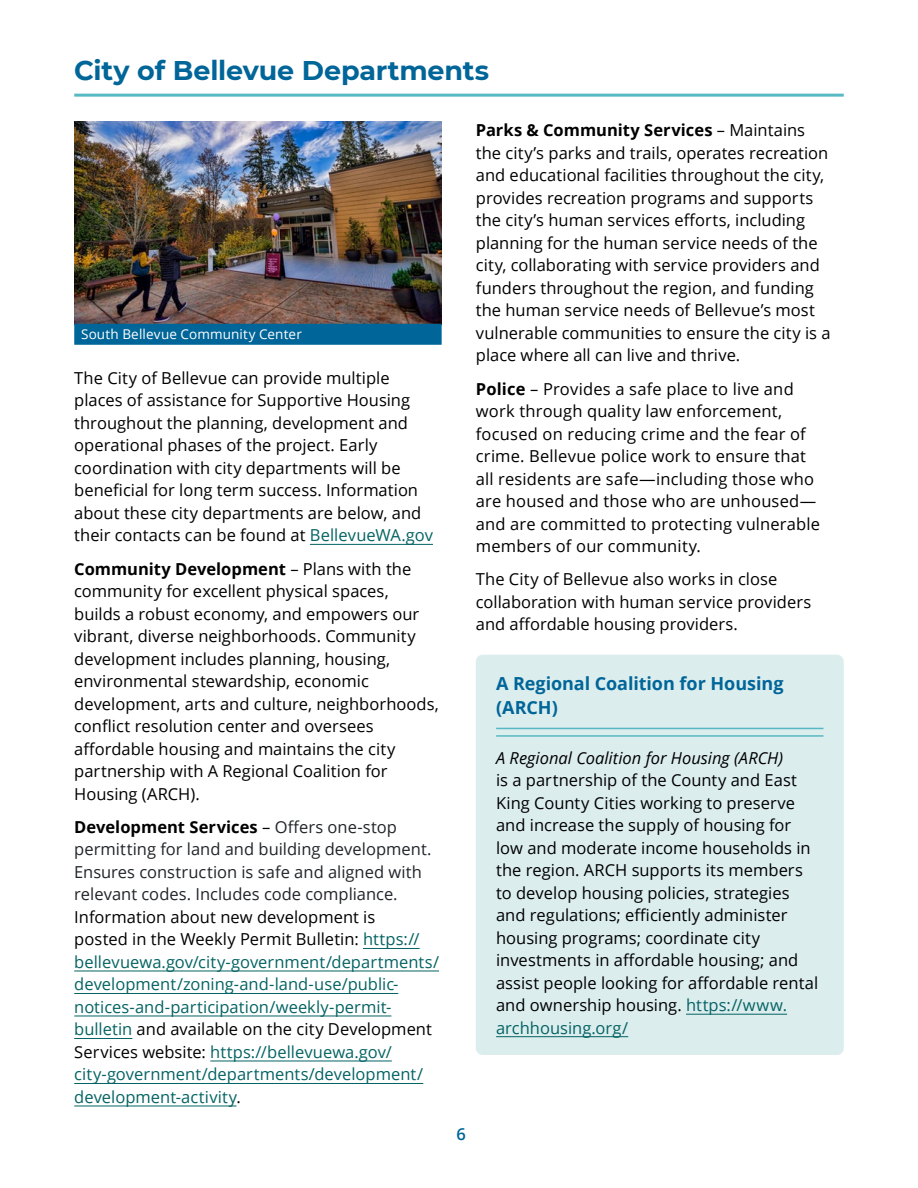
<style>
.page{position:relative;width:918px;height:1188px;background:#fff}
.page>*{position:absolute;margin:0;border:0;box-sizing:border-box;transform-origin:0 0}
.t1{font:700 27px "Montserrat";letter-spacing:-.005em;color:#006598}
.H4{font:700 18px/24px "Open Sans";letter-spacing:-.005em;color:#006598}
.P1{font:16.5px/22.5px "Open Sans";color:#000}
.P1-2{font:16.5px/22.5px "Open Sans";color:#056363}
.t2{font:600 16.5px "Open Sans";color:#006598}
.Photo_caption{font:13.5px "Open Sans";letter-spacing:.01em;color:#fff}
.s1{color:#056363}
.s2{font-weight:700}
.s3{font-weight:700;color:#000}
.s4{color:#000}
.s5{color:#212529}
.s6{font-style:italic}
</style>
<div class="page">
<hr style="left:74px;top:94px;width:770px;height:3px;background:#57b9c3">
<hr style="left:310px;top:544px;width:123px;height:1px;background:#056363">
<hr style="left:363px;top:948px;width:57px;height:1px;background:#056363">
<hr style="left:74px;top:971px;width:365px;height:1px;background:#056363">
<hr style="left:74px;top:993px;width:324px;height:1px;background:#056363">
<hr style="left:74px;top:1016px;width:317px;height:1px;background:#056363">
<hr style="left:74px;top:1038px;width:58px;height:1px;background:#056363">
<hr style="left:210px;top:1061px;width:182px;height:1px;background:#056363">
<hr style="left:74px;top:1083px;width:349px;height:1px;background:#056363">
<hr style="left:74px;top:1106px;width:163px;height:1px;background:#056363">
<div style="left:476px;top:655px;width:368px;height:400px;background:#dcedee;border-radius:7px"></div>
<hr style="left:496px;top:728px;width:328px;height:1px;background:#57b9c3">
<hr style="left:496px;top:735px;width:328px;height:2px;background:#57b9c3">
<hr style="left:686px;top:1014px;width:101px;height:1px;background:#056363">
<hr style="left:496px;top:1036px;width:132px;height:1px;background:#056363">
<img style="left:74px;top:122px;width:368px;height:202px">
<div style="left:74px;top:324px;width:368px;height:21px;background:#006598"></div>
<h1 class="t1" style="left:74px;top:51px;width:416px">City of Bellevue Departments</h1>
<p class="Photo_caption" style="left:81px;top:325px;width:222px">South Bellevue Community Center</p>
<p class="P1" style="left:74px;top:366px;width:360px">The City of Bellevue can provide multiple places of assistance for Supportive Housing throughout the planning, development and operational phases of the project. Early coordination with city departments will be beneficial for long term success. Information about these city departments are below, and their contacts can be found at <span class="s1">BellevueWA.gov</span></p>
<p class="P1" style="left:74px;top:557px;width:366px"><span class="s2">Community Development</span> – Plans with the community for excellent physical spaces, builds a robust economy, and empowers our vibrant, diverse neighborhoods. Community development includes planning, housing, environmental stewardship, economic development, arts and culture, neighborhoods, conflict resolution center and oversees affordable housing and maintains the city partnership with A Regional Coalition for Housing (ARCH).</p>
<p class="P1-2" style="left:74px;top:815px;width:366px"><span class="s3">Development Services</span> <span class="s4">–</span> <span class="s5">Offers one-stop permitting for land and building development.<br>Ensures construction is safe and aligned with relevant codes. Includes code compliance.<br></span><span class="s4">Information about new development is<br>posted in the Weekly Permit Bulletin:</span> https:// bellevuewa.gov/city-government/departments/ development/zoning-and-land-use/public&shy;notices-and-participation/weekly-permit&shy;bulletin <span class="s4">and available on the city Development Services website:</span> https://bellevuewa.gov/ city-government/departments/development/ development-activity<span class="s4">.</span></p>
<p class="P1" style="left:476px;top:119px;width:356px"><span class="s2">Parks &amp; Community Services</span> – Maintains the city’s parks and trails, operates recreation and educational facilities throughout the city, provides recreation programs and supports the city’s human services efforts, including planning for the human service needs of the city, collaborating with service providers and funders throughout the region, and funding the human service needs of Bellevue’s most vulnerable communities to ensure the city is a place where all can live and thrive.</p>
<p class="P1" style="left:476px;top:377px;width:346px"><span class="s2">Police</span> – Provides a safe place to live and work through quality law enforcement, focused on reducing crime and the fear of crime. Bellevue police work to ensure that all residents are safe—including those who are housed and those who are unhoused— and are committed to protecting vulnerable members of our community.</p>
<p class="P1" style="left:476px;top:568px;width:337px">The City of Bellevue also works in close collaboration with human service providers and affordable housing providers.</p>
<h2 class="H4" style="left:496px;top:671px;width:289px">A Regional Coalition for Housing (ARCH)</h2>
<p class="P1" style="left:496px;top:746px;width:324px"><span class="s6">A Regional Coalition for Housing (ARCH)<br></span>is a partnership of the County and East King County Cities working to preserve and increase the supply of housing for low and moderate income households in the region. ARCH supports its members to develop housing policies, strategies and regulations; efficiently administer housing programs; coordinate city investments in affordable housing; and assist people looking for affordable rental and ownership housing. <span class="s1">https://www. archhousing.org/</span></p>
<p class="t2" style="left:456px;top:1123px;width:11px">6</p>
</div>
